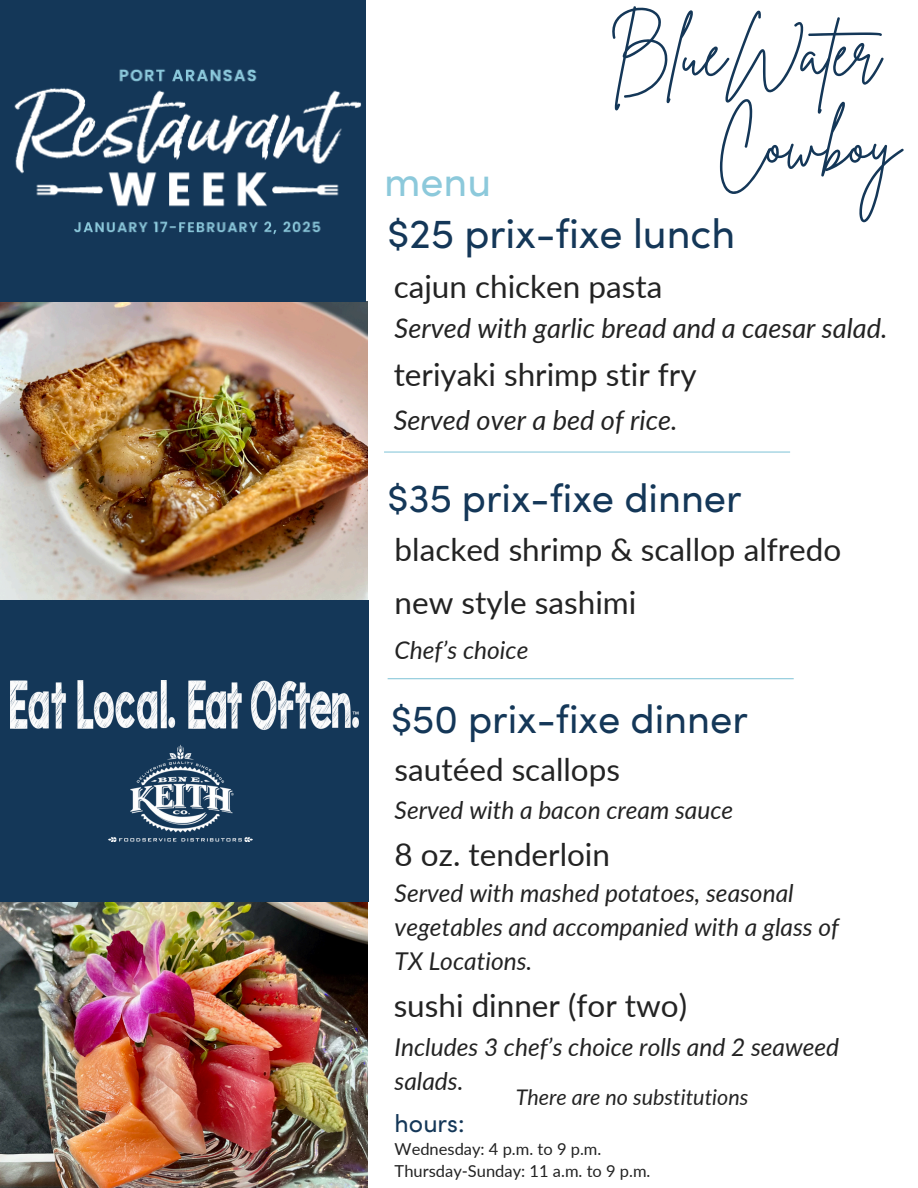
<style>
.page{position:relative;width:918px;height:1188px;background:#fff}
.page>*{position:absolute;margin:0;border:0;box-sizing:border-box;transform-origin:0 0}
.t1{font:65.7px/91.2px "Brittany Signature";color:#143758;text-align:right}
.t2{font:41.4px "Sofia Pro";color:#143758}
.t3{font:41.4px "Sofia Pro";color:#8cc9db}
.t4{font:39.9px "Sofia Pro";color:#143758}
.t5{font:31.5px "Lato";color:#232323}
.t6{font:italic 27.15px "Lato";color:#232323}
.t7{font:24.9px "Sofia Pro";color:#143758}
.t8{font:italic 24.45px/33.8px "Lato";color:#232323}
.t9{font:italic 21.45px "Lato";color:#232323}
.t10{font:16.5px "Lato";color:#232323}
</style>
<div class="page">
<hr style="left:384px;top:451px;width:406px;height:2px;background:#8cc9db">
<hr style="left:388px;top:678px;width:406px;height:1px;background:#8cc9db">
<img style="left:0;top:302px;width:368px;height:299px">
<img style="left:0;top:902px;width:368px;height:286px">
<div style="left:0;top:0;width:366px;height:302px;background:#143758"></div>
<img style="left:14px;top:69px;width:348px;height:166px">
<div style="left:0;top:601px;width:369px;height:301px;background:#143758"></div>
<img style="left:10px;top:681px;width:349px;height:160px">
<p class="t1" style="left:609px;top:9px;width:293px">BlueWater<br>Cowboy</p>
<h3 class="t3" style="left:384px;top:154px;width:109px">menu</h3>
<p class="t2" style="left:388px;top:206px;width:349px">$25 prix-fixe lunch</p>
<h3 class="t5" style="left:394px;top:267px;width:270px">cajun chicken pasta</h3>
<h2 class="t6" style="left:395px;top:311px;width:494px">Served with garlic bread and a caesar salad.</h2>
<h2 class="t5" style="left:394px;top:355px;width:304px">teriyaki shrimp stir fry</h2>
<h3 class="t6" style="left:394px;top:403px;width:285px">Served over a bed of rice.</h3>
<h4 class="t4" style="left:388px;top:471px;width:356px">$35 prix-fixe dinner</h4>
<h4 class="t5" style="left:395px;top:530px;width:448px">blacked shrimp &amp; scallop alfredo</h4>
<h3 class="t5" style="left:395px;top:583px;width:243px">new style sashimi</h3>
<h2 class="t8" style="left:395px;top:632px;width:135px">Chef’s choice</h2>
<p class="t4" style="left:391px;top:692px;width:358px">$50 prix-fixe dinner</p>
<h4 class="t5" style="left:395px;top:749px;width:227px">sautéed scallops</h4>
<p class="t8" style="left:395px;top:792px;width:340px">Served with a bacon cream sauce</p>
<h2 class="t5" style="left:395px;top:835px;width:217px">8 oz. tenderloin</h2>
<h3 class="t8" style="left:395px;top:876px;width:446px">Served with mashed potatoes, seasonal vegetables and accompanied with a glass of<br>TX Locations.</h3>
<h4 class="t5" style="left:394px;top:986px;width:295px">sushi dinner (for two)</h4>
<h3 class="t8" style="left:395px;top:1030px;width:446px">Includes 3 chef’s choice rolls and 2 seaweed salads.</h3>
<h4 class="t9" style="left:516px;top:1084px;width:234px">There are no substitutions</h4>
<p class="t7" style="left:395px;top:1107px;width:71px">hours:</p>
<h3 class="t10" style="left:395px;top:1139px;width:208px">Wednesday: 4 p.m. to 9 p.m.</h3>
<h4 class="t10" style="left:395px;top:1161px;width:257px">Thursday-Sunday: 11 a.m. to 9 p.m.</h4>
</div>
